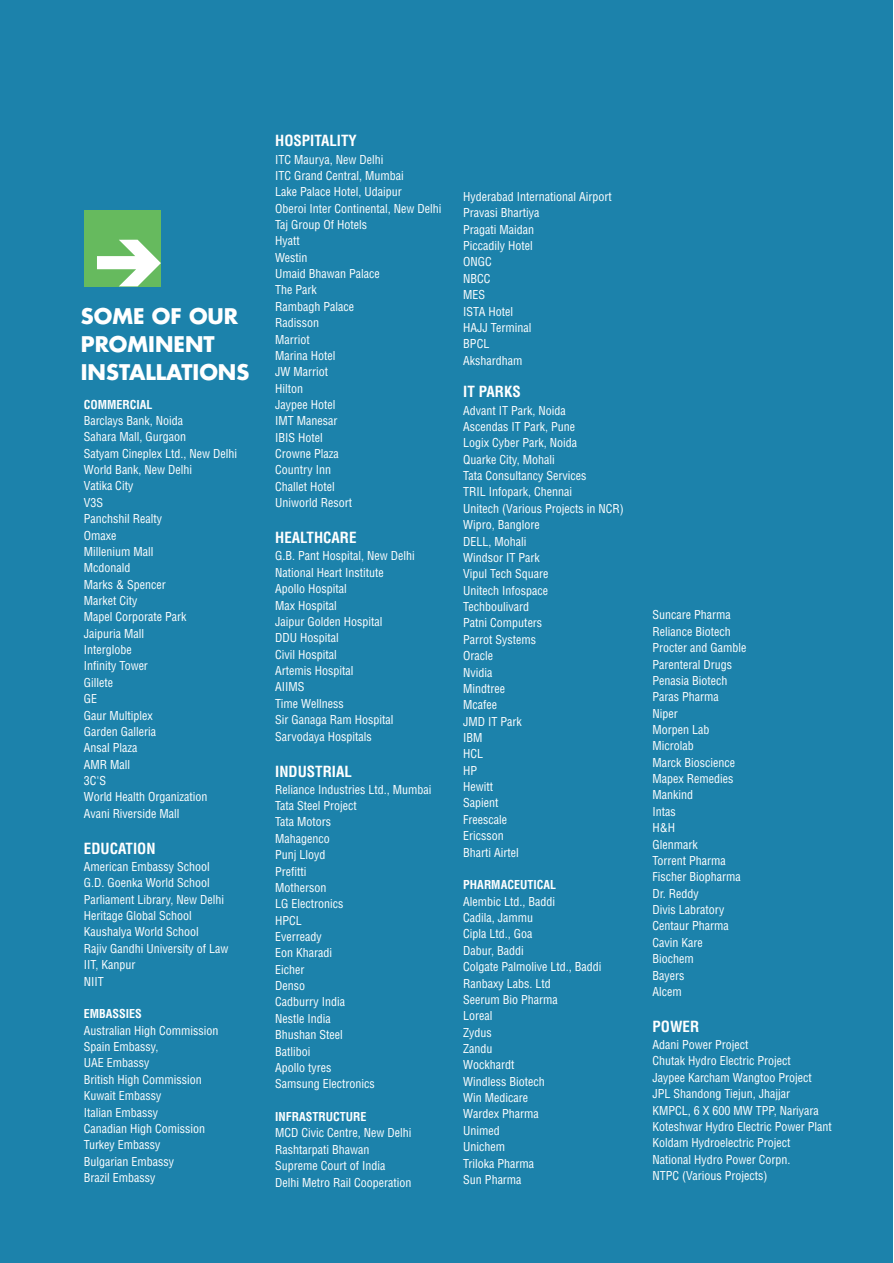
<style>
.page{position:relative;width:894px;height:1263px;background:#fff}
.page>*{position:absolute;margin:0;border:0;box-sizing:border-box;transform-origin:0 0}
.t1{font:700 21px/28px "Futura";color:#fff}
.t2{font:700 condensed 15px "Helvetica";color:#fff}
.t3{font:condensed 12px/16.4px "Helvetica";color:#fff}
.t4{font:700 condensed 12px "Helvetica";color:#fff}
</style>
<div class="page">
<div style="left:0;top:0;width:893px;height:1263px;background:#1c82ab"></div>
<div style="left:85px;top:210px;width:76px;height:76px;background:#66ba5e"></div>
<svg style="left:97px;top:240px;width:64px;height:46px"></svg>
<h1 class="t1" style="left:81px;top:305px;width:170px">SOME OF OUR<br>PROMINENT<br>INSTALLATIONS</h1>
<p class="t4" style="left:84px;top:400px;width:70px">COMMERCIAL</p>
<p class="t3" style="left:84px;top:414px;width:155px">Barclays Bank, Noida<br>Sahara Mall, Gurgaon<br>Satyam Cineplex Ltd., New Delhi<br>World Bank, New Delhi<br>Vatika City<br>V3S<br>Panchshil Realty<br>Omaxe<br>Millenium Mall<br>Mcdonald<br>Marks &amp; Spencer<br>Market City<br>Mapel Corporate Park<br>Jaipuria Mall<br>Interglobe<br>Infinity Tower<br>Gillete<br>GE<br>Gaur Multiplex<br>Garden Galleria<br>Ansal Plaza<br>AMR Mall<br>3C'S<br>World Health Organization<br>Avani Riverside Mall</p>
<p class="t2" style="left:84px;top:843px;width:73px">EDUCATION</p>
<p class="t3" style="left:84px;top:860px;width:146px">American Embassy School<br>G.D. Goenka World School<br>Parliament Library, New Delhi<br>Heritage Global School<br>Kaushalya World School<br>Rajiv Gandhi University of Law<br>IIT, Kanpur<br>NIIT</p>
<p class="t4" style="left:84px;top:1009px;width:60px">EMBASSIES</p>
<p class="t3" style="left:84px;top:1024px;width:136px">Australian High Commission<br>Spain Embassy,<br>UAE Embassy<br>British High Commission<br>Kuwait Embassy<br>Italian Embassy<br>Canadian High Comission<br>Turkey Embassy<br>Bulgarian Embassy<br>Brazil Embassy</p>
<p class="t2" style="left:275px;top:135px;width:83px">HOSPITALITY</p>
<p class="t3" style="left:275px;top:152px;width:168px">ITC Maurya, New Delhi<br>ITC Grand Central, Mumbai<br>Lake Palace Hotel, Udaipur<br>Oberoi Inter Continental, New Delhi<br>Taj Group Of Hotels<br>Hyatt<br>Westin<br>Umaid Bhawan Palace<br>The Park<br>Rambagh Palace<br>Radisson<br>Marriot<br>Marina Hotel<br>JW Marriot<br>Hilton<br>Jaypee Hotel<br>IMT Manesar<br>IBIS Hotel<br>Crowne Plaza<br>Country Inn<br>Challet Hotel<br>Uniworld Resort</p>
<p class="t2" style="left:275px;top:532px;width:83px">HEALTHCARE</p>
<p class="t3" style="left:275px;top:549px;width:141px">G.B. Pant Hospital, New Delhi<br>National Heart Institute<br>Apollo Hospital<br>Max Hospital<br>Jaipur Golden Hospital<br>DDU Hospital<br>Civil Hospital<br>Artemis Hospital<br>AIIMS<br>Time Wellness<br>Sir Ganaga Ram Hospital<br>Sarvodaya Hospitals</p>
<p class="t2" style="left:275px;top:765px;width:78px">INDUSTRIAL</p>
<p class="t3" style="left:275px;top:783px;width:158px">Reliance Industries Ltd., Mumbai<br>Tata Steel Project<br>Tata Motors<br>Mahagenco<br>Punj Lloyd<br>Prefitti<br>Motherson<br>LG Electronics<br>HPCL<br>Everready<br>Eon Kharadi<br>Eicher<br>Denso<br>Cadburry India<br>Nestle India<br>Bhushan Steel<br>Batliboi<br>Apollo tyres<br>Samsung Electronics</p>
<p class="t4" style="left:275px;top:1112px;width:93px">INFRASTRUCTURE</p>
<p class="t3" style="left:275px;top:1126px;width:138px">MCD Civic Centre, New Delhi<br>Rashtarpati Bhawan<br>Supreme Court of India<br>Delhi Metro Rail Cooperation</p>
<p class="t3" style="left:463px;top:190px;width:150px">Hyderabad International Airport<br>Pravasi Bhartiya<br>Pragati Maidan<br>Piccadily Hotel<br>ONGC<br>NBCC<br>MES<br>ISTA Hotel<br>HAJJ Terminal<br>BPCL<br>Akshardham</p>
<p class="t2" style="left:463px;top:386px;width:59px">IT PARKS</p>
<p class="t3" style="left:463px;top:403px;width:162px">Advant IT Park, Noida<br>Ascendas IT Park, Pune<br>Logix Cyber Park, Noida<br>Quarke City, Mohali<br>Tata Consultancy Services<br>TRIL Infopark, Chennai<br>Unitech (Various Projects in NCR)<br>Wipro, Banglore<br>DELL, Mohali<br>Windsor IT Park<br>Vipul Tech Square<br>Unitech Infospace<br>Techboulivard<br>Patni Computers<br>Parrot Systems<br>Oracle<br>Nvidia<br>Mindtree<br>Mcafee<br>JMD IT Park<br>IBM<br>HCL<br>HP<br>Hewitt<br>Sapient<br>Freescale<br>Ericsson<br>Bharti Airtel</p>
<p class="t4" style="left:463px;top:880px;width:94px">PHARMACEUTICAL</p>
<p class="t3" style="left:463px;top:894px;width:140px">Alembic Ltd., Baddi<br>Cadila, Jammu<br>Cipla Ltd., Goa<br>Dabur, Baddi<br>Colgate Palmolive Ltd., Baddi<br>Ranbaxy Labs. Ltd<br>Seerum Bio Pharma<br>Loreal<br>Zydus<br>Zandu<br>Wockhardt<br>Windless Biotech<br>Win Medicare<br>Wardex Pharma<br>Unimed<br>Unichem<br>Triloka Pharma<br>Sun Pharma</p>
<p class="t3" style="left:653px;top:608px;width:95px">Suncare Pharma<br>Reliance Biotech<br>Procter and Gamble<br>Parenteral Drugs<br>Penasia Biotech<br>Paras Pharma<br>Niper<br>Morpen Lab<br>Microlab<br>Marck Bioscience<br>Mapex Remedies<br>Mankind<br>Intas<br>H&amp;H<br>Glenmark<br>Torrent Pharma<br>Fischer Biopharma<br>Dr. Reddy<br>Divis Labratory<br>Centaur Pharma<br>Cavin Kare<br>Biochem<br>Bayers<br>Alcem</p>
<p class="t2" style="left:653px;top:1021px;width:48px">POWER</p>
<p class="t3" style="left:653px;top:1038px;width:181px">Adani Power Project<br>Chutak Hydro Electric Project<br>Jaypee Karcham Wangtoo Project<br>JPL Shandong Tiejun, Jhajjar<br>KMPCL, 6 X 600 MW TPP, Nariyara<br>Koteshwar Hydro Electric Power Plant<br>Koldam Hydroelectric Project<br>National Hydro Power Corpn.<br>NTPC (Various Projects)</p>
</div>
